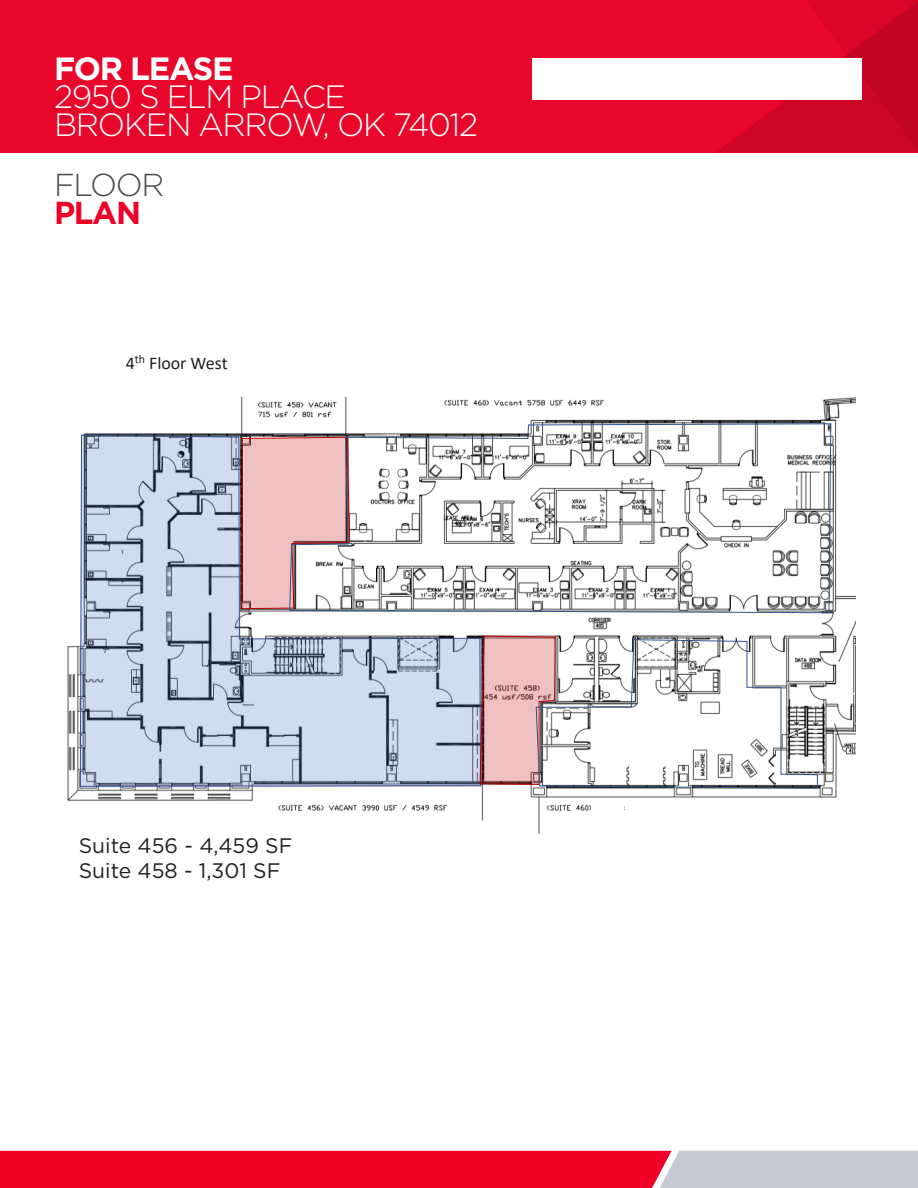
<style>
.page{position:relative;width:918px;height:1188px;background:#fff}
.page>*{position:absolute;margin:0;border:0;box-sizing:border-box;transform-origin:0 0}
.t1{font:300 32.25px "Gotham";letter-spacing:-.04em;color:#fff}
.t2{font:700 32.25px "Gotham";letter-spacing:-.04em;color:#fff}
.t3{font:300 31.65px "Gotham";letter-spacing:-.04em;color:#4b4c4d}
.t4{font:700 31.65px "Gotham";color:#ef0027}
.t5{font:21px "Gotham";color:#231f20}
.t6{font:17.85px "Calibri";color:#231f20}
</style>
<div class="page">
<div style="left:0;top:0;width:918px;height:152px;background:#e9062b"></div>
<svg style="left:803px;top:0;width:115px;height:153px"></svg>
<svg style="left:0;top:1151px;width:918px;height:37px;background:#e33856"></svg>
<div style="left:532px;top:58px;width:330px;height:41px;background:#fff"></div>
<img style="left:67px;top:396px;width:788px;height:439px">
<svg style="left:79px;top:434px;width:402px;height:353px;background:#bec9dc"></svg>
<svg style="left:241px;top:436px;width:48px;height:174px;background:#e6b5b5"></svg>
<svg style="left:289px;top:423px;width:543px;height:191px"></svg>
<svg style="left:479px;top:635px;width:339px;height:154px"></svg>
<div style="left:591px;top:800px;width:33px;height:14px;background:#fff"></div>
<p class="t2" style="left:54px;top:47px;width:181px">FOR LEASE</p>
<p class="t1" style="left:54px;top:76px;width:294px">2950 S ELM PLACE</p>
<p class="t1" style="left:54px;top:105px;width:426px">BROKEN ARROW, OK 74012</p>
<p class="t3" style="left:54px;top:165px;width:112px">FLOOR</p>
<p class="t4" style="left:54px;top:192px;width:89px">PLAN</p>
<p class="t6" style="left:126px;top:350px;width:103px">4<sup>th</sup> Floor West</p>
<p class="t5" style="left:79px;top:832px;width:215px">Suite 456 - 4,459 SF</p>
<p class="t5" style="left:79px;top:857px;width:203px">Suite 458 - 1,301 SF</p>
</div>
